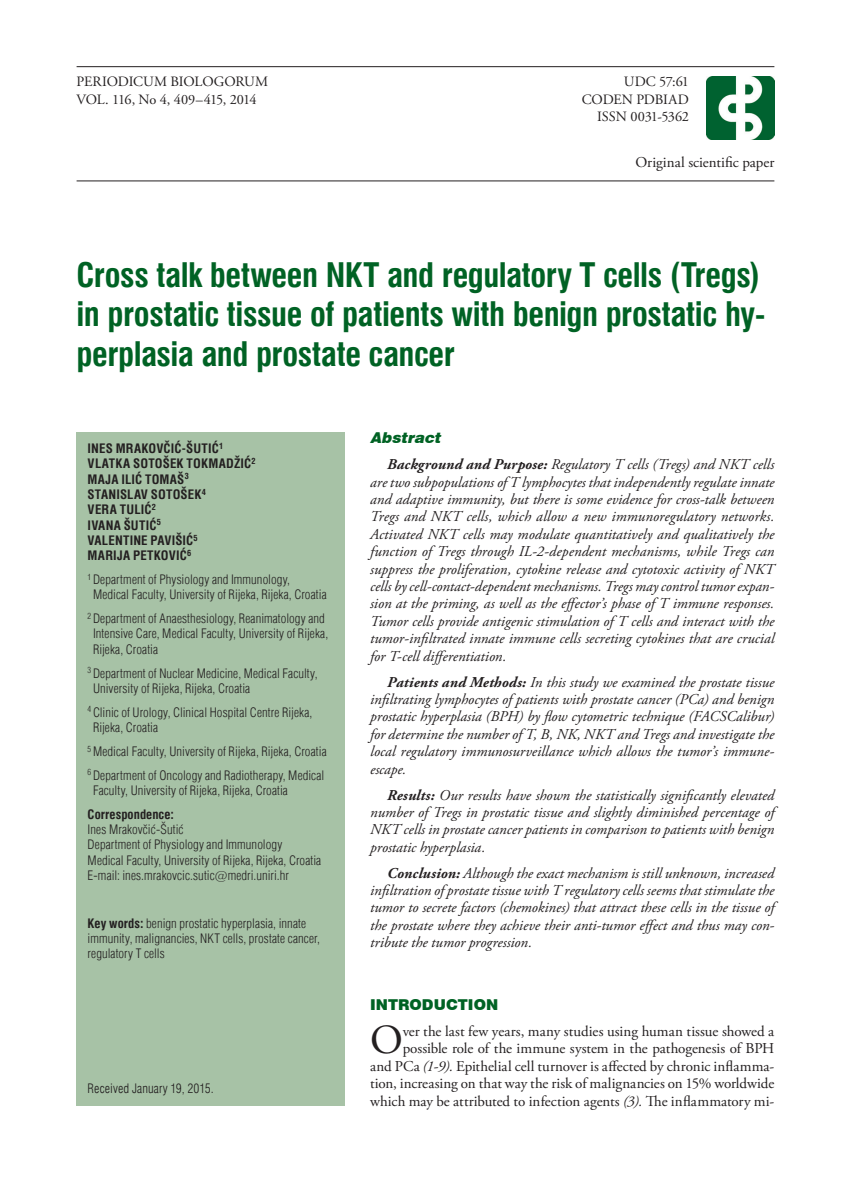
<style>
.page{position:relative;width:851px;height:1191px;background:#fff}
.page>*{position:absolute;margin:0;border:0;box-sizing:border-box;transform-origin:0 0}
.t1{font:41.25px "Adobe Garamond Pro";color:#231f20}
.t2{font:700 condensed 33px/39.6px "Swiss 721 BT";letter-spacing:-.015em;color:#006224}
.t3{font:italic 15px/17.4px "Adobe Garamond Pro";color:#231f20;text-align:justify}
.t4{font:15px/17.4px "Adobe Garamond Pro";color:#231f20;text-align:right}
.t5{font:900 15px "Swiss 721 BT";color:#006224}
.t6{font:italic 900 15px "Swiss 721 BT";color:#006224}
.t7{font:14.25px/17.4px "Adobe Garamond Pro";letter-spacing:-.02em;color:#231f20;text-align:right}
.t8{font:14.25px "Adobe Garamond Pro";letter-spacing:-.04em;color:#231f20}
.t9{font:12.75px/15.3px "Helvetica Condensed Light HR Normal";letter-spacing:.01em;color:#231f20}
.t10{font:700 condensed 12.75px/15.3px "Helvetica";letter-spacing:.015em;color:#231f20}
.t11{font:300 condensed 12.75px "Swiss 721 BT";letter-spacing:.005em;color:#231f20}
.t12{font:700 condensed 12.75px "Swiss 721 BT";letter-spacing:.005em;color:#231f20}
.s1{font-family:"Swiss 721 BT";font-weight:300}
.s2{font-family:"Swiss 721 BT";font-weight:700;font-stretch:condensed}
.s3{font-weight:700}
.s4{font-style:italic}
</style>
<div class="page">
<img style="left:706px;top:76px;width:68px;height:64px">
<hr style="left:77px;top:66px;width:697px;height:1px;background:#231f20">
<hr style="left:77px;top:180px;width:697px;height:1px;background:#231f20">
<div style="left:77px;top:432px;width:267px;height:674px;background:#a7c2a6"></div>
<p class="t7" style="left:77px;top:73px;width:193px">PERIODICUM BIOLOGORUM</p>
<p class="t7" style="left:623px;top:73px;width:67px">UDC 57:61</p>
<p class="t8" style="left:77px;top:90px;width:181px">VOL. 116, No 4, 409–415, 2014</p>
<p class="t7" style="left:581px;top:91px;width:109px">CODEN PDBIAD<br>ISSN 0031-5362</p>
<p class="t4" style="left:635px;top:154px;width:140px">Original scientific paper</p>
<h2 class="t2" style="left:77px;top:255px;width:690px">Cross talk between NKT and regulatory T cells (Tregs) in prostatic tissue of patients with benign prostatic hy&shy;perplasia and prostate cancer</h2>
<p class="t10" style="left:88px;top:441px;width:169px">INES MRAKOVČIĆ-ŠUTIĆ<sup>1<br></sup>VLATKA SOTOŠEK TOKMADŽIĆ<sup>2<br></sup>MAJA ILIĆ TOMAŠ<sup>3<br></sup>STANISLAV SOTOŠEK<sup>4<br></sup>VERA TULIĆ<sup>2<br></sup>IVANA ŠUTIĆ<sup>5<br></sup>VALENTINE PAVIŠIĆ<sup>5<br></sup>MARIJA PETKOVIĆ<sup>6</sup></p>
<p class="t9" style="left:93px;top:571px;width:235px;text-indent:-5px"><sup>1</sup> Department of Physiology and Immunology,<br>Medical Faculty, University of Rijeka, Rijeka, Croatia</p>
<p class="t9" style="left:93px;top:610px;width:237px;text-indent:-5px"><sup>2</sup> Department of Anaesthesiology, Reanimatology and<br>Intensive Care, Medical Faculty, University of Rijeka,<br>Rijeka, Croatia</p>
<p class="t9" style="left:93px;top:665px;width:226px;text-indent:-5px"><sup>3</sup> Department of Nuclear Medicine, Medical Faculty,<br>University of Rijeka, Rijeka, Croatia</p>
<p class="t9" style="left:93px;top:704px;width:221px;text-indent:-5px"><sup>4</sup> Clinic of Urology, Clinical Hospital Centre Rijeka,<br>Rijeka, Croatia</p>
<p class="t9" style="left:88px;top:739px;width:240px;line-height:23.9px"><sup>5</sup> Medical Faculty, University of Rijeka, Rijeka, Croatia<br><sup>6</sup> Department of Oncology and Radiotherapy, Medical</p>
<p class="t9" style="left:93px;top:782px;width:196px">Faculty, University of Rijeka, Rijeka, Croatia</p>
<p class="t12" style="left:88px;top:806px;width:88px">Correspondence:</p>
<p class="t9" style="left:88px;top:821px;width:235px">Ines Mrakov~i}-[uti}<br>Department of Physiology and Immunology Medical Faculty, University of Rijeka, Rijeka, Croatia E-mail: ines.mrakovcic.sutic<span class="s1">@</span>medri.uniri.hr</p>
<p class="t9" style="left:88px;top:915px;width:234px"><span class="s2">Key words:</span> benign prostatic hyperplasia, innate immunity, malignancies, NKT cells, prostate cancer, regulatory T cells</p>
<p class="t11" style="left:88px;top:1080px;width:127px">Received January 19, 2015.</p>
<p class="t6" style="left:370px;top:429px;width:75px">Abstract</p>
<p class="t3" style="left:370px;top:456px;width:406px;text-indent:17px"><span class="s3">Background and Purpose:</span> Regulatory T cells (Tregs) and NKT cells are two subpopulations of T lymphocytes that independently regulate innate and adaptive immunity, but there is some evidence for cross-talk between Tregs and NKT cells, which allow a new immunoregulatory networks.<br>Activated NKT cells may modulate quantitatively and qualitatively the function of Tregs through IL-2-dependent mechanisms, while Tregs can suppress the proliferation, cytokine release and cytotoxic activity of NKT cells by cell-contact-dependent mechanisms. Tregs may control tumor expan&shy;sion at the priming, as well as the effector’s phase of T immune responses.<br>Tumor cells provide antigenic stimulation of T cells and interact with the tumor-infiltrated innate immune cells secreting cytokines that are crucial for T-cell differentiation.</p>
<p class="t3" style="left:370px;top:673px;width:405px;text-indent:17px"><span class="s3">Patients and Methods:</span> In this study we examined the prostate tissue infiltrating lymphocytes of patients with prostate cancer (PCa) and benign prostatic hyperplasia (BPH) by flow cytometric technique (FACSCalibur) for determine the number of T, B, NK, NKT and Tregs and investigate the local regulatory immunosurveillance which allows the tumor’s immune&shy;escape.</p>
<p class="t3" style="left:370px;top:786px;width:405px;text-indent:17px"><span class="s3">Results:</span> Our results have shown the statistically significantly elevated number of Tregs in prostatic tissue and slightly diminished percentage of NKT cells in prostate cancer patients in comparison to patients with benign prostatic hyperplasia.</p>
<p class="t3" style="left:370px;top:864px;width:405px;text-indent:17px"><span class="s3">Conclusion:</span> Although the exact mechanism is still unknown, increased infiltration of prostate tissue with T regulatory cells seems that stimulate the tumor to secrete factors (chemokines) that attract these cells in the tissue of the prostate where they achieve their anti-tumor effect and thus may con&shy;tribute the tumor progression.</p>
<p class="t5" style="left:370px;top:995px;width:129px">INTRODUCTION</p>
<h1 class="t1" style="left:370px;top:1015px;width:34px">O</h1>
<p class="t4" style="left:370px;top:1023px;width:405px">ver the last few years, many studies using human tissue showed a possible role of the immune system in the pathogenesis of BPH<br>and PCa <span class="s4">(1-9).</span> Epithelial cell turnover is affected by chronic inflamma&shy;tion, increasing on that way the risk of malignancies on 15% worldwide which may be attributed to infection agents <span class="s4">(3).</span> The inflammatory mi-</p>
</div>
